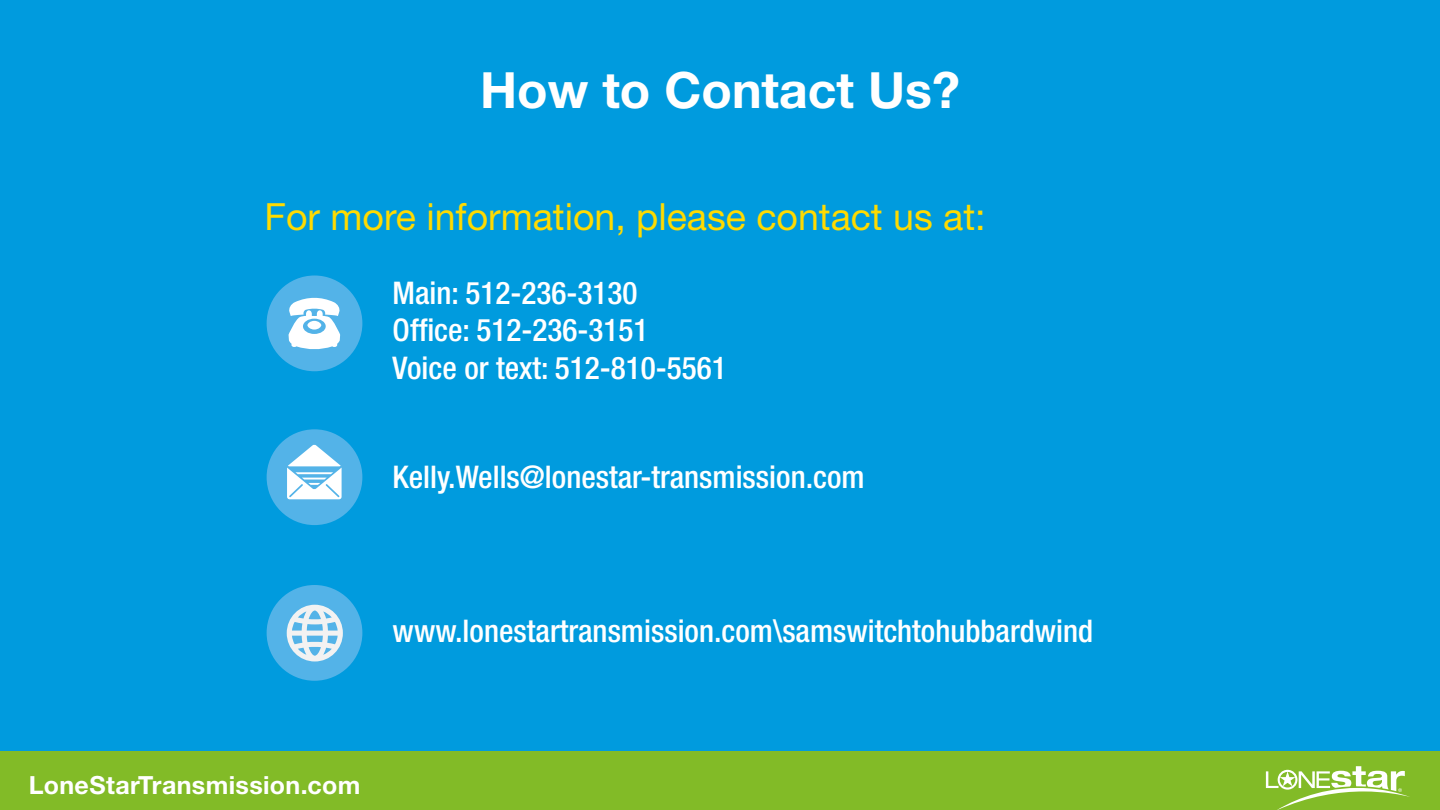
<style>
.page{position:relative;width:1440px;height:810px;background:#fff}
.page>*{position:absolute;margin:0;border:0;box-sizing:border-box;transform-origin:0 0}
.t1{font:700 50px "Helvetica Neue LT Std";color:#fff}
.t2{font:37.5px "Helvetica Neue LT Std";color:#ffdb00}
.t3{font:500 condensed 31.25px/37.5px "Helvetica Neue LT Std";color:#fff}
.t4{font:700 25px "Helvetica Neue LT Std";letter-spacing:.015em;color:#fff}
</style>
<div class="page">
<div style="left:0;top:751px;width:1440px;height:59px;background:#82bb27"></div>
<div style="left:0;top:0;width:1440px;height:751px;background:#009bde"></div>
<svg style="left:1266px;top:766px;width:144px;height:44px"></svg>
<div style="left:267px;top:276px;width:95px;height:95px;background:#53b3e8;border-radius:50%"></div>
<svg style="left:288px;top:297px;width:52px;height:53px"></svg>
<div style="left:267px;top:585px;width:95px;height:96px;background:#53b3e8;border-radius:50%"></div>
<svg style="left:287px;top:605px;width:56px;height:56px"></svg>
<div style="left:267px;top:429px;width:95px;height:96px;background:#53b3e8;border-radius:50%"></div>
<svg style="left:287px;top:445px;width:55px;height:54px"></svg>
<h1 class="t1" style="left:480px;top:60px;width:481px">How to Contact Us?</h1>
<p class="t2" style="left:265px;top:195px;width:723px">For more information, please contact us at:</p>
<p class="t3" style="left:393px;top:273px;width:336px">Main: 512-236-3130<br>Office: 512-236-3151<br>Voice or text: 512-810-5561</p>
<p class="t3" style="left:393px;top:458px;width:474px">Kelly.Wells@lonestar-transmission.com</p>
<p class="t3" style="left:393px;top:612px;width:702px">www.lonestartransmission.com\samswitchtohubbardwind</p>
<p class="t4" style="left:29px;top:769px;width:333px">LoneStarTransmission.com</p>
</div>
